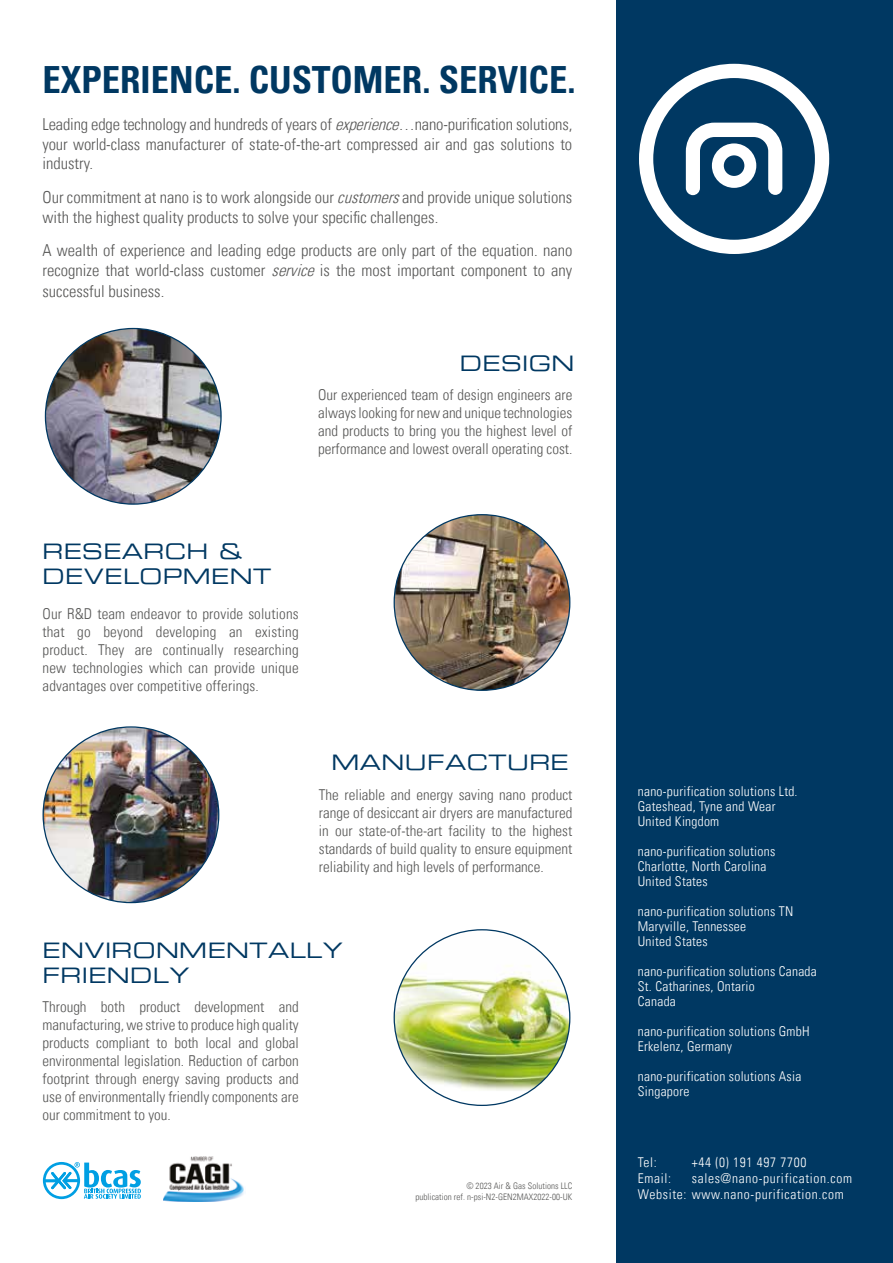
<style>
.page{position:relative;width:893px;height:1263px;background:#fff}
.page>*{position:absolute;margin:0;border:0;box-sizing:border-box;transform-origin:0 0}
.t1{font:700 condensed 37.5px "Univers";color:#003862}
.t2{font:21px/25.2px "Eurostile Extended Two";letter-spacing:.02em;color:#003862}
.t3{font:300 condensed 16.5px/19.8px "Univers LT";color:#575756}
.t4{font:300 condensed 15px/18px "Univers LT";color:#575756;text-align:justify}
.t5{font:300 condensed 13.5px/15px "Univers LT";letter-spacing:.02em;color:#fff}
.t6{font:300 condensed 13.5px/16.2px "Univers LT";letter-spacing:.05em;color:#fff}
.t7{font:300 condensed 9px/10.8px "Univers LT";letter-spacing:.005em;color:#575756;text-align:right}
.s1{font-style:italic}
</style>
<div class="page">
<div style="left:617px;top:0;width:276px;height:1263px;background:#003862"></div>
<svg style="left:639px;top:64px;width:190px;height:190px"></svg>
<img style="left:43px;top:727px;width:176px;height:175px;border-radius:88px">
<svg style="left:43px;top:1162px;width:98px;height:37px"></svg>
<img style="left:45px;top:328px;width:176px;height:176px;border-radius:87px">
<img style="left:394px;top:515px;width:176px;height:175px;border-radius:88px">
<img style="left:394px;top:930px;width:176px;height:161px">
<img style="left:163px;top:1157px;width:81px;height:44px">
<h1 class="t1" style="left:43px;top:56px;width:535px">EXPERIENCE. CUSTOMER. SERVICE.</h1>
<p class="t3" style="left:43px;top:114px;width:531px;text-align:justify">Leading edge technology and hundreds of years of <span class="s1">experience</span>…nano-purification solutions, your world-class manufacturer of state-of-the-art compressed air and gas solutions to industry.</p>
<p class="t3" style="left:43px;top:187px;width:531px">Our commitment at nano is to work alongside our <span class="s1">customers</span>and provide unique solutions with the highest quality products to solve your specific challenges.</p>
<p class="t3" style="left:43px;top:240px;width:531px">A wealth of experience and leading edge products are only part of the equation. nano recognize that world-class customer <span class="s1">service</span>is the most important component to any</p>
<p class="t3" style="left:43px;top:281px;width:123px">successful business.</p>
<h2 class="t2" style="left:460px;top:351px;width:116px">DESIGN</h2>
<p class="t4" style="left:318px;top:386px;width:256px">Our experienced team of design engineers are always looking for new and unique technologies and products to bring you the highest level of performance and lowest overall operating cost.</p>
<h2 class="t2" style="left:43px;top:539px;width:230px">RESEARCH &amp;<br>DEVELOPMENT</h2>
<p class="t4" style="left:43px;top:605px;width:258px">Our R&amp;D team endeavor to provide solutions that go beyond developing an existing product. They are continually researching new technologies which can provide unique advantages over competitive offerings.</p>
<h2 class="t2" style="left:331px;top:750px;width:239px">MANUFACTURE</h2>
<p class="t4" style="left:319px;top:786px;width:255px">The reliable and energy saving nano product range of desiccant air dryers are manufactured in our state-of-the-art facility to the highest standards of build quality to ensure equipment reliability and high levels of performance.</p>
<h2 class="t2" style="left:43px;top:937px;width:302px">ENVIRONMENTALLY<br>FRIENDLY</h2>
<p class="t4" style="left:43px;top:998px;width:258px">Through both product development and manufacturing, we strive to produce high quality products compliant to both local and global environmental legislation. Reduction of carbon footprint through energy saving products and use of environmentally friendly components are our commitment to you.</p>
<p class="t7" style="left:415px;top:1180px;width:158px">© 2023 Air &amp; Gas Solutions LLC<br>publication ref. n-psi-N2-GEN2MAX2022-00-UK</p>
<p class="t5" style="left:638px;top:784px;width:161px">nano-purification solutions Ltd.<br>Gateshead, Tyne and Wear<br>United Kingdom</p>
<p class="t5" style="left:638px;top:844px;width:139px">nano-purification solutions<br>Charlotte, North Carolina<br>United States</p>
<p class="t5" style="left:638px;top:904px;width:157px">nano-purification solutions TN<br>Maryville, Tennessee<br>United States</p>
<p class="t5" style="left:638px;top:964px;width:181px">nano-purification solutions Canada<br>St. Catharines, Ontario<br>Canada</p>
<p class="t5" style="left:638px;top:1024px;width:173px">nano-purification solutions GmbH<br>Erkelenz, Germany</p>
<p class="t5" style="left:638px;top:1069px;width:165px">nano-purification solutions Asia<br>Singapore</p>
<p class="t5" style="left:638px;top:1154px;width:21px">Tel:</p>
<p class="t6" style="left:692px;top:1154px;width:116px">+44 (0) 191 497 7700</p>
<p class="t5" style="left:638px;top:1171px;width:35px">Email:</p>
<p class="t6" style="left:638px;top:1170px;width:216px;text-indent:54px">sales@nano-purification.com<br>Website: www.nano-purification.com</p>
</div>
